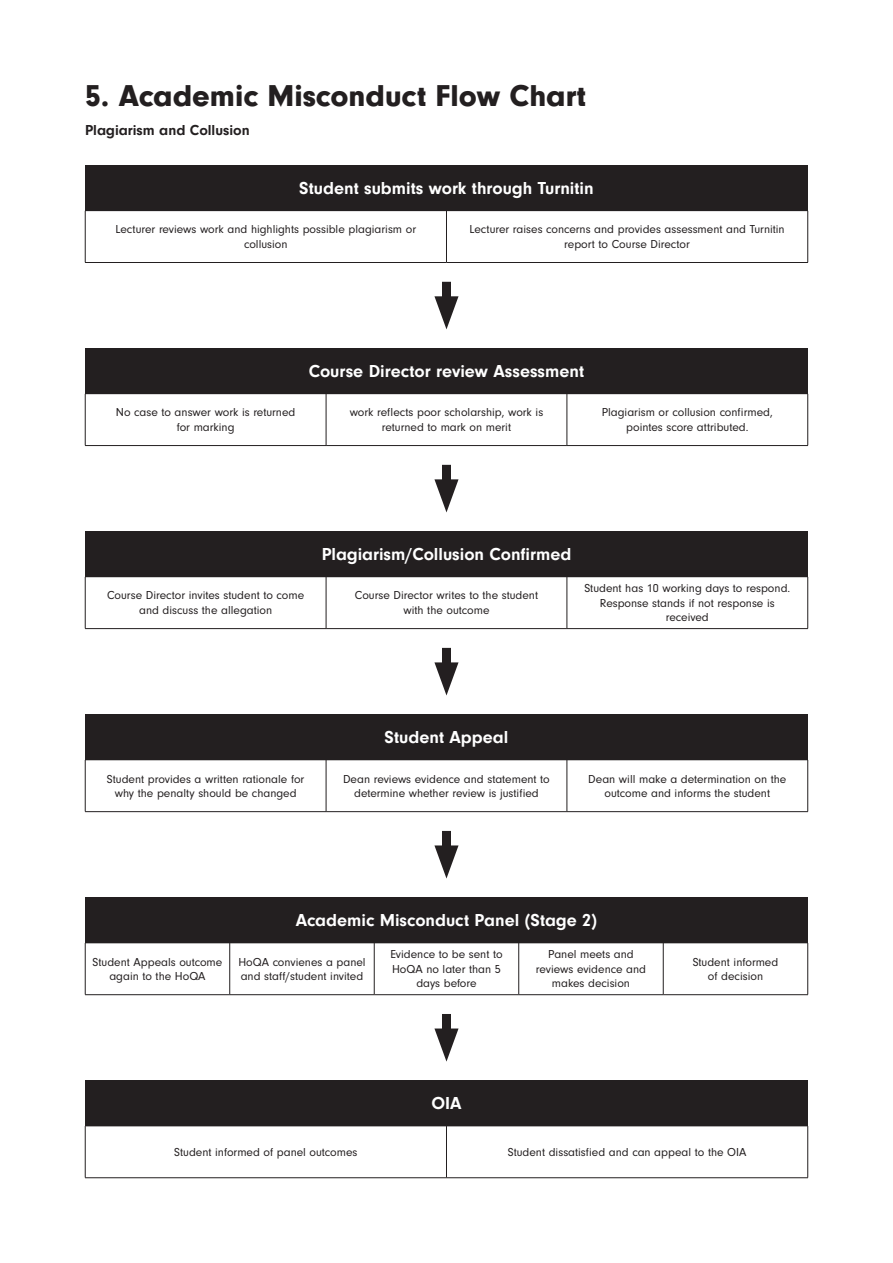
<style>
.page{position:relative;width:893px;height:1263px;background:#fff}
.page>*{position:absolute;margin:0;border:0;box-sizing:border-box;transform-origin:0 0}
.bold_intro{font:900 31.35px "Neuzeit Gro";color:#231f20}
.t1{font:700 18px "Neuzeit Gro";color:#fff}
.t2{font:700 15px "Neuzeit Gro";color:#231f20}
.t3{font:12px/14.4px "Neuzeit Gro";color:#231f20;text-align:center}
</style>
<div class="page">
<div style="left:85px;top:165px;width:723px;height:46px;background:#231f20"></div>
<hr style="left:85px;top:211px;width:1px;height:51px;background:#231f20">
<hr style="left:446px;top:211px;width:1px;height:51px;background:#231f20">
<hr style="left:807px;top:211px;width:1px;height:51px;background:#231f20">
<hr style="left:85px;top:262px;width:361px;height:1px;background:#231f20">
<hr style="left:446px;top:262px;width:362px;height:1px;background:#231f20">
<div style="left:85px;top:348px;width:723px;height:46px;background:#231f20"></div>
<hr style="left:85px;top:394px;width:1px;height:51px;background:#231f20">
<hr style="left:326px;top:394px;width:1px;height:51px;background:#231f20">
<hr style="left:567px;top:394px;width:1px;height:51px;background:#231f20">
<hr style="left:807px;top:394px;width:1px;height:51px;background:#231f20">
<hr style="left:85px;top:445px;width:241px;height:1px;background:#231f20">
<hr style="left:326px;top:445px;width:241px;height:1px;background:#231f20">
<hr style="left:567px;top:445px;width:241px;height:1px;background:#231f20">
<div style="left:85px;top:531px;width:723px;height:46px;background:#231f20"></div>
<hr style="left:85px;top:577px;width:1px;height:51px;background:#231f20">
<hr style="left:326px;top:577px;width:1px;height:51px;background:#231f20">
<hr style="left:567px;top:577px;width:1px;height:51px;background:#231f20">
<hr style="left:807px;top:577px;width:1px;height:51px;background:#231f20">
<hr style="left:85px;top:628px;width:241px;height:1px;background:#231f20">
<hr style="left:326px;top:628px;width:241px;height:1px;background:#231f20">
<hr style="left:567px;top:628px;width:241px;height:1px;background:#231f20">
<div style="left:85px;top:715px;width:723px;height:45px;background:#231f20"></div>
<hr style="left:85px;top:760px;width:1px;height:51px;background:#231f20">
<hr style="left:326px;top:760px;width:1px;height:51px;background:#231f20">
<hr style="left:567px;top:760px;width:1px;height:51px;background:#231f20">
<hr style="left:807px;top:760px;width:1px;height:51px;background:#231f20">
<hr style="left:85px;top:811px;width:241px;height:1px;background:#231f20">
<hr style="left:326px;top:811px;width:241px;height:1px;background:#231f20">
<hr style="left:567px;top:811px;width:241px;height:1px;background:#231f20">
<div style="left:85px;top:898px;width:723px;height:45px;background:#231f20"></div>
<hr style="left:85px;top:943px;width:1px;height:51px;background:#231f20">
<hr style="left:229px;top:943px;width:1px;height:51px;background:#231f20">
<hr style="left:374px;top:943px;width:1px;height:51px;background:#231f20">
<hr style="left:518px;top:943px;width:1px;height:51px;background:#231f20">
<hr style="left:663px;top:943px;width:1px;height:51px;background:#231f20">
<hr style="left:807px;top:943px;width:1px;height:51px;background:#231f20">
<hr style="left:85px;top:994px;width:145px;height:1px;background:#231f20">
<hr style="left:230px;top:994px;width:144px;height:1px;background:#231f20">
<hr style="left:374px;top:994px;width:145px;height:1px;background:#231f20">
<hr style="left:519px;top:994px;width:144px;height:1px;background:#231f20">
<hr style="left:663px;top:994px;width:145px;height:1px;background:#231f20">
<div style="left:442px;top:282px;width:9px;height:28px;background:#231f20"></div>
<svg style="left:434px;top:296px;width:24px;height:33px"></svg>
<div style="left:442px;top:465px;width:9px;height:28px;background:#231f20"></div>
<svg style="left:434px;top:479px;width:24px;height:33px"></svg>
<div style="left:442px;top:648px;width:9px;height:28px;background:#231f20"></div>
<svg style="left:434px;top:662px;width:24px;height:33px"></svg>
<div style="left:442px;top:831px;width:9px;height:28px;background:#231f20"></div>
<svg style="left:434px;top:845px;width:24px;height:33px"></svg>
<div style="left:442px;top:1014px;width:9px;height:28px;background:#231f20"></div>
<svg style="left:434px;top:1028px;width:24px;height:33px"></svg>
<div style="left:85px;top:1081px;width:723px;height:45px;background:#231f20"></div>
<hr style="left:85px;top:1126px;width:1px;height:51px;background:#231f20">
<hr style="left:446px;top:1126px;width:1px;height:51px;background:#231f20">
<hr style="left:807px;top:1126px;width:1px;height:51px;background:#231f20">
<hr style="left:85px;top:1177px;width:361px;height:1px;background:#231f20">
<hr style="left:446px;top:1177px;width:362px;height:1px;background:#231f20">
<p class="bold_intro" style="left:85px;top:78px;width:503px">5. Academic Misconduct Flow Chart</p>
<p class="t2" style="left:85px;top:122px;width:166px">Plagiarism and Collusion</p>
<p class="t1" style="left:299px;top:178px;width:296px">Student submits work through Turnitin</p>
<p class="t3" style="left:116px;top:222px;width:302px">Lecturer reviews work and highlights possible plagiarism or</p>
<p class="t3" style="left:244px;top:237px;width:45px">collusion</p>
<p class="t3" style="left:469px;top:222px;width:317px">Lecturer raises concerns and provides assessment and Turnitin</p>
<p class="t3" style="left:564px;top:237px;width:127px">report to Course Director</p>
<p class="t1" style="left:309px;top:361px;width:277px">Course Director review Assessment</p>
<p class="t3" style="left:116px;top:405px;width:181px">No case to answer work is returned for marking</p>
<p class="t3" style="left:350px;top:405px;width:195px">work reflects poor scholarship, work is</p>
<p class="t3" style="left:382px;top:420px;width:131px">returned to mark on merit</p>
<p class="t3" style="left:602px;top:405px;width:172px">Plagiarism or collusion confirmed,</p>
<p class="t3" style="left:626px;top:420px;width:124px">pointes score attributed.</p>
<p class="t1" style="left:322px;top:544px;width:251px">Plagiarism/Collusion Confirmed</p>
<p class="t3" style="left:107px;top:588px;width:199px">Course Director invites student to come</p>
<p class="t3" style="left:139px;top:603px;width:135px">and discuss the allegation</p>
<p class="t3" style="left:355px;top:588px;width:185px">Course Director writes to the student</p>
<p class="t3" style="left:403px;top:603px;width:88px">with the outcome</p>
<p class="t3" style="left:584px;top:581px;width:207px">Student has 10 working days to respond.</p>
<p class="t3" style="left:600px;top:596px;width:176px">Response stands if not response is</p>
<p class="t3" style="left:666px;top:610px;width:44px">received</p>
<p class="t3" style="left:107px;top:772px;width:199px">Student provides a written rationale for</p>
<p class="t3" style="left:115px;top:786px;width:183px">why the penalty should be changed</p>
<p class="t1" style="left:385px;top:727px;width:125px">Student Appeal</p>
<p class="t3" style="left:343px;top:772px;width:208px">Dean reviews evidence and statement to</p>
<p class="t3" style="left:354px;top:786px;width:186px">determine whether review is justified</p>
<p class="t3" style="left:588px;top:772px;width:200px">Dean will make a determination on the</p>
<p class="t3" style="left:604px;top:786px;width:167px">outcome and informs the student</p>
<p class="t1" style="left:296px;top:910px;width:303px">Academic Misconduct Panel (Stage 2)</p>
<p class="t3" style="left:93px;top:955px;width:131px">Student Appeals outcome again to the HoQA</p>
<p class="t3" style="left:238px;top:955px;width:129px;text-align:left">HoQA convienes a panel and staff/student invited</p>
<p class="t3" style="left:390px;top:947px;width:114px">Evidence to be sent to</p>
<p class="t3" style="left:392px;top:962px;width:110px">HoQA no later than 5</p>
<p class="t3" style="left:416px;top:976px;width:62px">days before</p>
<p class="t3" style="left:548px;top:947px;width:87px">Panel meets and</p>
<p class="t3" style="left:536px;top:962px;width:112px">reviews evidence and</p>
<p class="t3" style="left:552px;top:976px;width:80px">makes decision</p>
<p class="t1" style="left:431px;top:1093px;width:32px">OIA</p>
<p class="t3" style="left:693px;top:955px;width:87px">Student informed of decision</p>
<p class="t3" style="left:174px;top:1145px;width:185px">Student informed of panel outcomes</p>
<p class="t3" style="left:508px;top:1145px;width:240px">Student dissatisfied and can appeal to the OIA</p>
</div>
